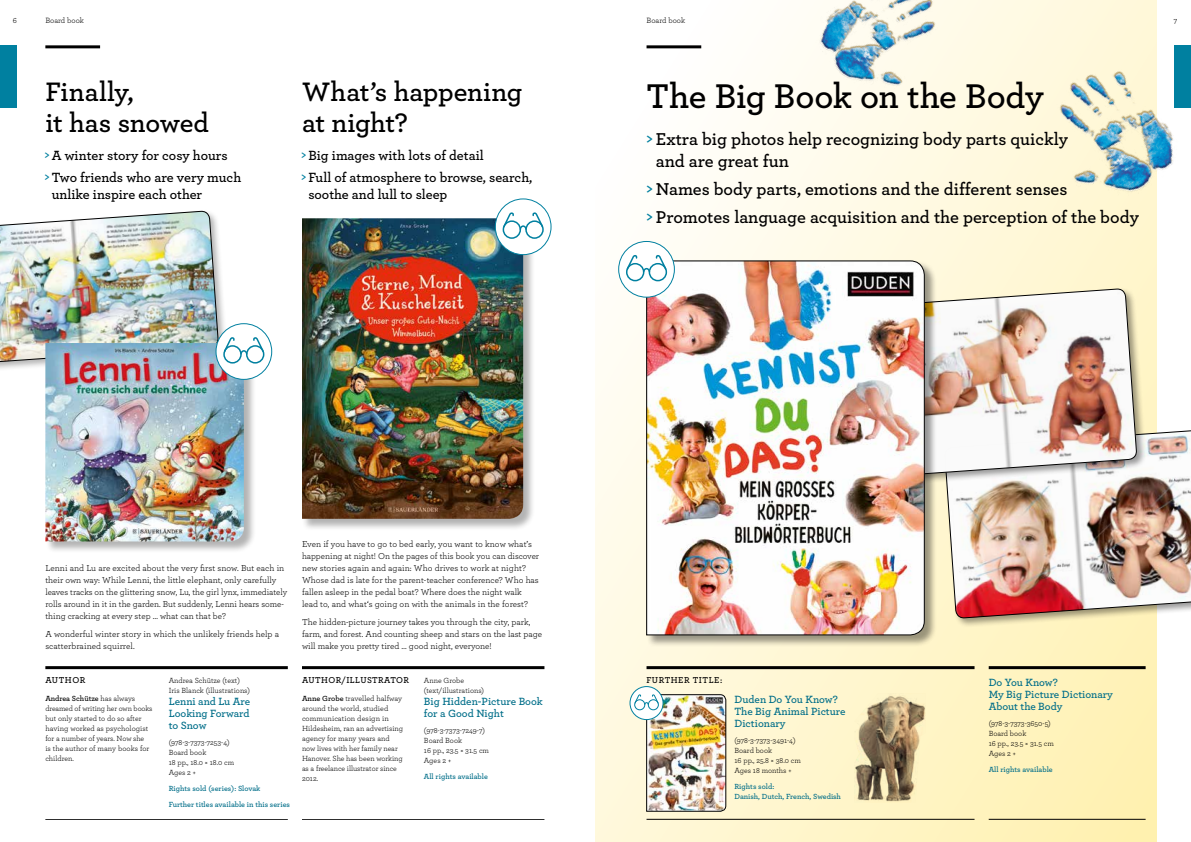
<style>
.page{position:relative;width:1191px;height:842px;background:#fff}
.page>*{position:absolute;margin:0;border:0;box-sizing:border-box;transform-origin:0 0}
.t1{font:600 36px "Archer";letter-spacing:-.01em;color:#000}
.t2{font:600 28px/30.3px "Archer";letter-spacing:-.005em;color:#000}
.t3{font:600 18px/22px "Archer";color:#000}
.t4{font:600 14px/21.8px "Archer";color:#000}
.t5{font:600 11px/12px "Archer";color:#006e89}
.t6{font:9px/12px "Archer";color:#000}
.t7{font:600 9px "Archer";letter-spacing:.045em;color:#000}
.t8{font:8px "Archer";color:#000}
.t9{font:7.8px/10px "Archer";color:#000}
.t10{font:600 7.8px/16px "Archer";color:#006e89}
.s1{color:#0080a0}
.s2{font-weight:600}
</style>
<div class="page">
<svg style="left:595px;top:0;width:562px;height:842px"></svg>
<div style="left:0;top:45px;width:17px;height:63px;background:#0080a0"></div>
<hr style="left:646px;top:45px;width:55px;height:3px;background:#000">
<hr style="left:45px;top:45px;width:55px;height:3px;background:#000">
<div style="left:0;top:209px;width:228px;height:166px;background:#000;opacity:.3"></div>
<div style="left:943px;top:429px;width:248px;height:199px;background:#000;opacity:.4"></div>
<img style="left:944px;top:430px;width:247px;height:188px">
<hr style="left:302px;top:666px;width:242px;height:3px;background:#000">
<hr style="left:45px;top:819px;width:243px;height:1px;background:#000">
<hr style="left:302px;top:819px;width:242px;height:1px;background:#000">
<div style="left:45px;top:343px;width:211px;height:211px;background:#000;opacity:.3"></div>
<img style="left:45px;top:365px;width:199px;height:176px">
<hr style="left:45px;top:666px;width:243px;height:3px;background:#000">
<div style="left:302px;top:218px;width:233px;height:313px;background:#000;opacity:.3"></div>
<img style="left:302px;top:218px;width:221px;height:301px">
<hr style="left:988px;top:666px;width:157px;height:3px;background:#000">
<hr style="left:988px;top:819px;width:157px;height:1px;background:#000">
<hr style="left:646px;top:666px;width:328px;height:3px;background:#000">
<hr style="left:646px;top:819px;width:328px;height:1px;background:#000">
<div style="left:869px;top:287px;width:277px;height:199px;background:#000;opacity:.4"></div>
<img style="left:936px;top:288px;width:200px;height:189px">
<div style="left:646px;top:260px;width:290px;height:387px;background:#000;opacity:.4"></div>
<img style="left:646px;top:261px;width:278px;height:374px">
<img style="left:854px;top:693px;width:72px;height:110px">
<img style="left:1003px;top:28px;width:188px;height:225px">
<img style="left:786px;top:0;width:180px;height:127px">
<svg style="left:630px;top:686px;width:33px;height:34px"></svg>
<div style="left:629px;top:686px;width:34px;height:34px;border:1px solid #0080a0;border-radius:50%"></div>
<img style="left:633px;top:694px;width:93px;height:117px">
<div style="left:216px;top:324px;width:56px;height:55px;background:#fff;border-radius:50%"></div>
<img style="left:0;top:211px;width:265px;height:154px">
<div style="left:495px;top:199px;width:56px;height:56px;background:#fff;border-radius:50%"></div>
<div style="left:495px;top:198px;width:56px;height:57px;border:1px solid #0080a0;border-radius:50%"></div>
<div style="left:502px;top:220px;width:19px;height:19px;border:2px solid #0080a0;border-radius:50%"></div>
<div style="left:525px;top:220px;width:19px;height:19px;border:2px solid #0080a0;border-radius:50%"></div>
<svg style="left:502px;top:213px;width:42px;height:18px"></svg>
<div style="left:618px;top:241px;width:56px;height:56px;background:#fff;border-radius:50%"></div>
<div style="left:618px;top:241px;width:57px;height:57px;border:1px solid #0080a0;border-radius:50%"></div>
<div style="left:626px;top:263px;width:18px;height:18px;border:2px solid #0080a0;border-radius:50%"></div>
<div style="left:648px;top:263px;width:19px;height:18px;border:2px solid #0080a0;border-radius:50%"></div>
<svg style="left:626px;top:255px;width:42px;height:19px"></svg>
<p class="t8" style="left:13px;top:15px;width:6px">6</p>
<p class="t8" style="left:45px;top:15px;width:40px">Board book</p>
<p class="t8" style="left:646px;top:15px;width:40px">Board book</p>
<p class="t8" style="left:1174px;top:15px;width:5px">7</p>
<h2 class="t2" style="left:45px;top:75px;width:165px">Finally,<br>it has snowed</h2>
<h3 class="t4" style="left:44px;top:144px;width:198px"><span class="s1">&gt;</span>A winter story for cosy hours <span class="s1">&gt;</span>Two friends who are very much</h3>
<h3 class="t4" style="left:52px;top:183px;width:152px">unlike inspire each other</h3>
<h2 class="t2" style="left:302px;top:75px;width:222px">What’s happening at night?</h2>
<h3 class="t4" style="left:301px;top:144px;width:233px"><span class="s1">&gt;</span>Big images with lots of detail<br><span class="s1">&gt;</span>Full of atmosphere to browse, search,</h3>
<h3 class="t4" style="left:308px;top:183px;width:141px">soothe and lull to sleep</h3>
<h1 class="t1" style="left:646px;top:69px;width:399px">The Big Book on the Body</h1>
<h3 class="t3" style="left:656px;top:127px;width:414px;text-indent:-10px"><span class="s1">&gt;</span> Extra big photos help recognizing body parts quickly and are great fun</h3>
<h3 class="t3" style="left:646px;top:174px;width:494px;line-height:28px"><span class="s1">&gt;</span>Names body parts, emotions and the different senses<br><span class="s1">&gt;</span> Promotes language acquisition and the perception of the body</h3>
<p class="t6" style="left:45px;top:561px;width:243px">Lenni and Lu are excited about the very first snow. But each in their own way: While Lenni, the little elephant, only carefully leaves tracks on the glittering snow, Lu, the girl lynx, immediately rolls around in it in the garden. But suddenly, Lenni hears some&shy;thing cracking at every step … what can that be?</p>
<p class="t6" style="left:45px;top:627px;width:235px">A wonderful winter story in which the unlikely friends help a scatterbrained squirrel.</p>
<p class="t6" style="left:302px;top:537px;width:239px">Even if you have to go to bed early, you want to know what’s happening at night! On the pages of this book you can discover new stories again and again: Who drives to work at night?<br>Whose dad is late for the parent-teacher conference? Who has fallen asleep in the pedal boat? Where does the night walk lead to, and what‘s going on with the animals in the forest?</p>
<p class="t6" style="left:302px;top:615px;width:242px">The hidden-picture journey takes you through the city, park, farm, and forest. And counting sheep and stars on the last page will make you pretty tired … good night, everyone!</p>
<p class="t7" style="left:45px;top:673px;width:21px">AUTHO</p>
<p class="t7" style="left:80px;top:673px;width:7px">R</p>
<p class="t7" style="left:302px;top:673px;width:21px">AUTHO</p>
<p class="t7" style="left:336px;top:673px;width:75px">R/ILLUSTRATO R</p>
<p class="t7" style="left:646px;top:673px;width:77px">Further Title :</p>
<p class="t9" style="left:45px;top:693px;width:109px"><span class="s2">Andrea Schütze</span> has always dreamed of writing her own books but only started to do so after having worked as psychologist for a number of years. Now she<br>is the author of many books for children.</p>
<p class="t9" style="left:302px;top:693px;width:103px"><span class="s2">Anne Grobe</span> travelled halfway around the world, studied communication design in<br>Hildesheim, ran an advertising agency for many years and now lives with her family near<br>Hanover. She has been working as a freelance illustrator since<br>2012.</p>
<p class="t9" style="left:169px;top:675px;width:83px">Andrea Schütze (text)<br>Iris Blanck (illustrations)</p>
<p class="t5" style="left:169px;top:695px;width:83px;text-align:justify">Lenni and Lu Are Looking Forward to Snow</p>
<p class="t9" style="left:169px;top:737px;width:67px">(978-3-7373-7253-4)<br>Board book<br>18 pp., 18.0 × 18.0 cm<br>Ages 2 +</p>
<p class="t10" style="left:169px;top:780px;width:123px">Rights sold (series): Slovak<br>Further titles available in this series</p>
<p class="t9" style="left:424px;top:675px;width:62px">Anne Grobe (text/illustrations)</p>
<p class="t5" style="left:424px;top:695px;width:120px">Big Hidden-Picture Book for a Good Night</p>
<p class="t9" style="left:424px;top:725px;width:67px">(978-3-7373-7249-7)<br>Board Book<br>16 pp., 23.5 × 31.5 cm<br>Ages 2 +</p>
<p class="t10" style="left:424px;top:768px;width:65px">All rights available</p>
<p class="t5" style="left:734px;top:693px;width:113px">Duden Do You Know?<br>The Big Animal Picture<br>Dictionary</p>
<p class="t9" style="left:734px;top:735px;width:68px">(978-3-7373-3491-4)<br>Board book<br>16 pp., 25.8 × 38.0 cm<br>Ages 18 months +</p>
<p class="t10" style="left:734px;top:781px;width:108px;line-height:10px">Rights sold:<br>Danish, Dutch, French, Swedish</p>
<p class="t5" style="left:988px;top:675px;width:126px">Do You Know?<br>My Big Picture Dictionary<br>About the Body</p>
<p class="t9" style="left:988px;top:718px;width:67px">(978-3-7373-3650-5)<br>Board book<br>16 pp., 23.5 × 31.5 cm<br>Ages 2 +</p>
<p class="t10" style="left:988px;top:761px;width:65px">All rights available</p>
</div>
